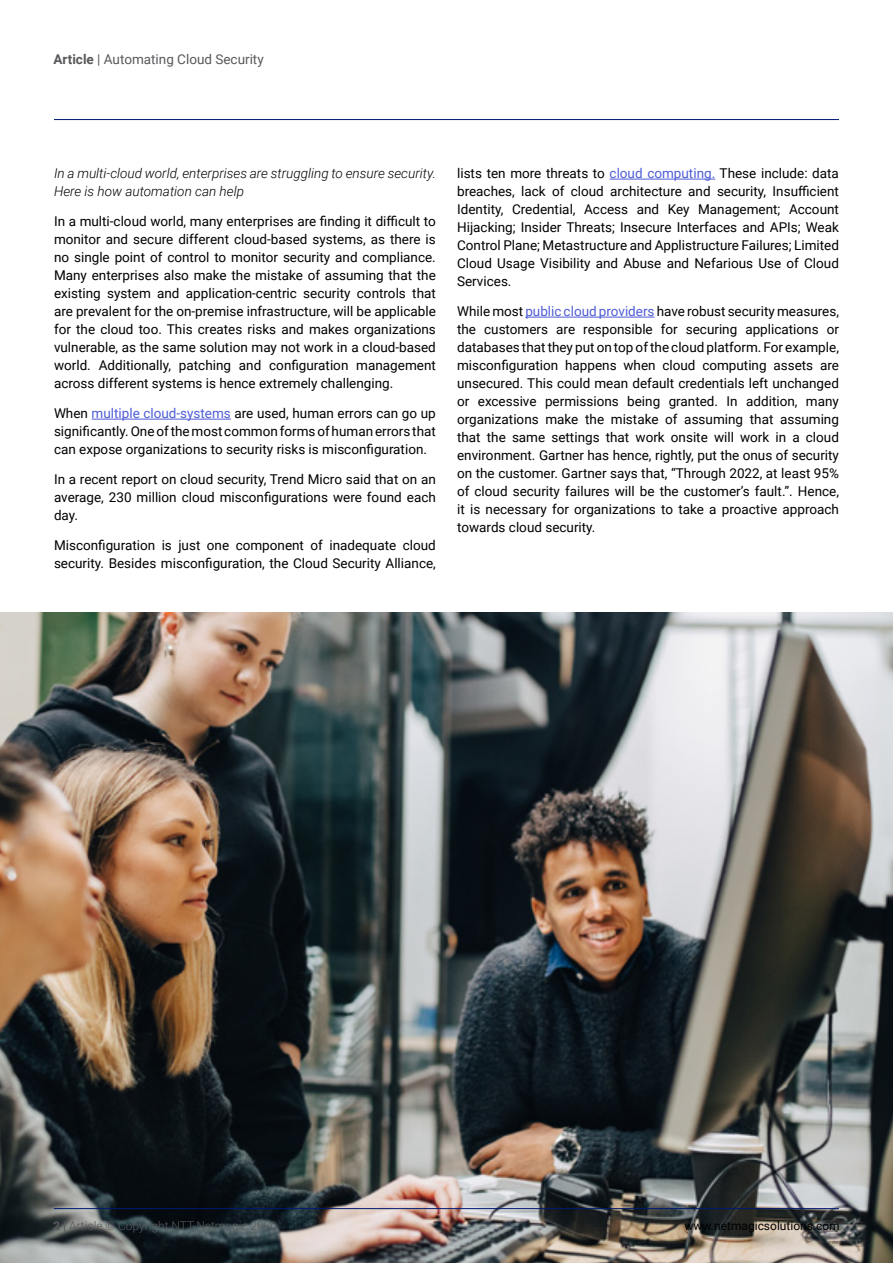
<style>
.page{position:relative;width:893px;height:1263px;background:#fff}
.page>*{position:absolute;margin:0;border:0;box-sizing:border-box;transform-origin:0 0}
.t1{font:13.5px/18px "Roboto";color:#000;text-align:justify}
.t2{font:italic 300 13.5px/18px "Roboto";color:#000}
.t3{font:13.5px "Roboto";color:#58595b}
.t4{font:300 12px "Roboto";color:#58595b}
.t5{font:12px "Roboto";color:#000}
.s1{font-weight:700}
.s2{color:#4f5cd6}
.s3{font-weight:900}
</style>
<div class="page">
<hr style="left:92px;top:419px;width:139px;height:1px;background:#4f5cd6">
<hr style="left:610px;top:179px;width:105px;height:1px;background:#4f5cd6">
<hr style="left:525px;top:317px;width:130px;height:1px;background:#4f5cd6">
<img style="left:0;top:612px;width:893px;height:651px">
<hr style="left:54px;top:119px;width:785px;height:1px;background:#001973">
<hr style="left:54px;top:1208px;width:785px;height:1px;background:#001973">
<p class="t3" style="left:53px;top:50px;width:212px"><span class="s1">Article</span> | Automating Cloud Security</p>
<p class="t2" style="left:54px;top:164px;width:383px">In a multi-cloud world, enterprises are struggling to ensure security.<br>Here is how automation can help</p>
<p class="t1" style="left:54px;top:212px;width:383px">In a multi-cloud world, many enterprises are finding it difficult to monitor and secure different cloud-based systems, as there is no single point of control to monitor security and compliance.<br>Many enterprises also make the mistake of assuming that the existing system and application-centric security controls that are prevalent for the on-premise infrastructure, will be applicable for the cloud too. This creates risks and makes organizations vulnerable, as the same solution may not work in a cloud-based world. Additionally, patching and configuration management across different systems is hence extremely challenging.</p>
<p class="t1" style="left:54px;top:404px;width:383px">When <span class="s2">multiple cloud-systems</span> are used, human errors can go up significantly. One of the most common forms of human errors that can expose organizations to security risks is misconfiguration.</p>
<p class="t1" style="left:54px;top:470px;width:383px">In a recent report on cloud security, Trend Micro said that on an average, 230 million cloud misconfigurations were found each day.</p>
<p class="t1" style="left:54px;top:536px;width:383px">Misconfiguration is just one component of inadequate cloud security. Besides misconfiguration, the Cloud Security Alliance,</p>
<p class="t1" style="left:457px;top:164px;width:383px">lists ten more threats to <span class="s2">cloud computing.</span> These include: data breaches, lack of cloud architecture and security, Insufficient Identity, Credential, Access and Key Management; Account Hijacking; Insider Threats; Insecure Interfaces and APIs; Weak Control Plane; Metastructure and Applistructure Failures; Limited Cloud Usage Visibility and Abuse and Nefarious Use of Cloud Services.</p>
<p class="t1" style="left:457px;top:302px;width:383px">While most <span class="s2">public cloud providers</span> have robust security measures, the customers are responsible for securing applications or databases that they put on top of the cloud platform. For example, misconfiguration happens when cloud computing assets are unsecured. This could mean default credentials left unchanged or excessive permissions being granted. In addition, many organizations make the mistake of assuming that assuming that the same settings that work onsite will work in a cloud environment. Gartner has hence, rightly, put the onus of security on the customer. Gartner says that, “Through 2022, at least 95% of cloud security failures will be the customer’s fault.”. Hence, it is necessary for organizations to take a proactive approach towards cloud security.</p>
<p class="t4" style="left:53px;top:1217px;width:225px"><span class="s3">2 |</span> Article © Copyright NTT-Netmagic 2020</p>
<p class="t5" style="left:685px;top:1217px;width:157px">www.netmagicsolutions.com</p>
</div>
